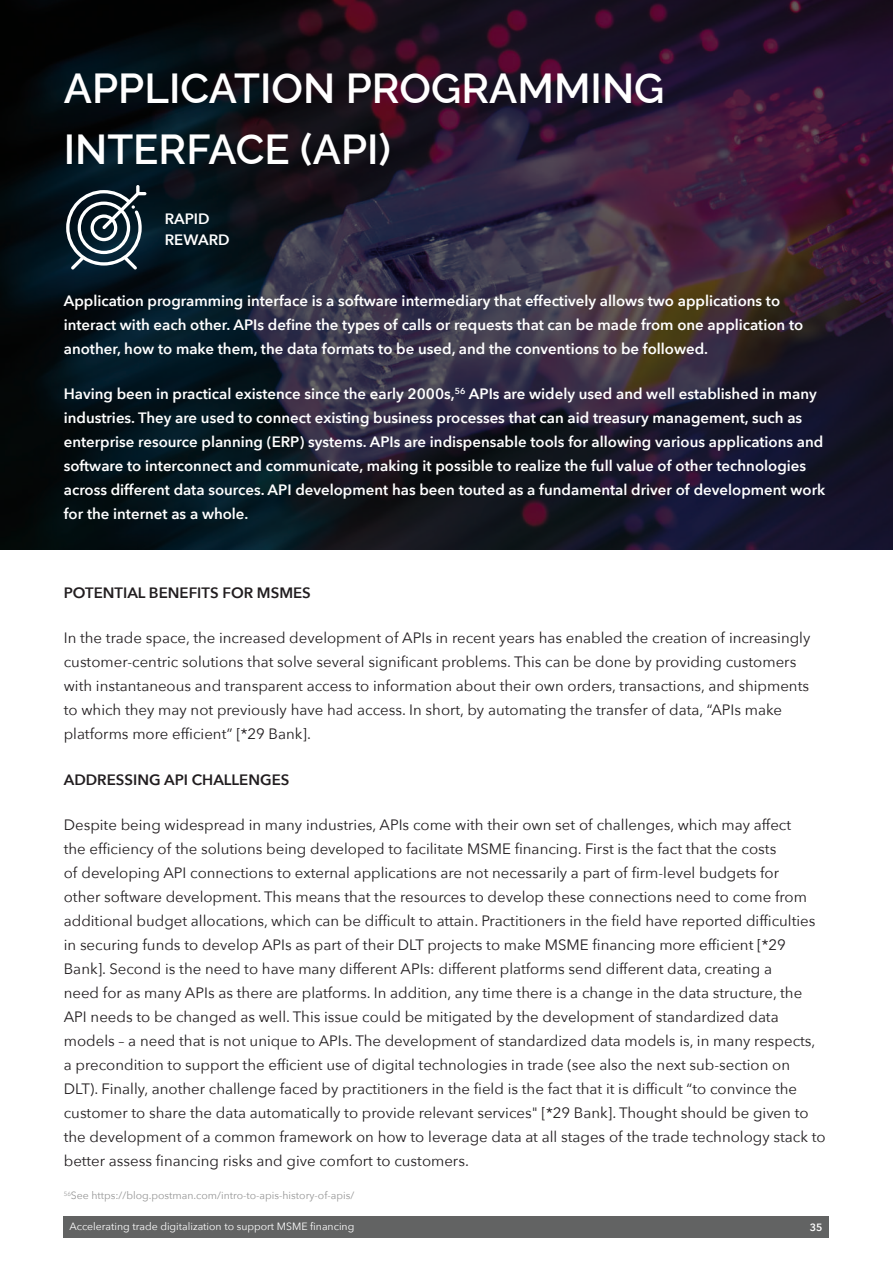
<style>
.page{position:relative;width:893px;height:1263px;background:#fff}
.page>*{position:absolute;margin:0;border:0;box-sizing:border-box;transform-origin:0 0}
.t1{font:600 42px/60px "Raleway";color:#fff}
.t2{font:15px/24px "Avenir Next";color:#211d1f}
.t3{font:600 15px/24px "Avenir Next";color:#fff}
.t4{font:600 15px "Avenir Next";color:#211d1f}
.t5{font:10.5px "Avenir Next";color:#969696}
.t6{font:10.5px "Avenir Next";color:#fff}
.t7{font:600 10.5px "Avenir Next";color:#fff}
</style>
<div class="page">
<div style="left:64px;top:1216px;width:765px;height:21px;background:#626363"></div>
<svg style="left:0;top:0;width:893px;height:549px;background:#1e1a29"></svg>
<svg style="left:66px;top:185px;width:80px;height:84px"></svg>
<h1 class="t1" style="left:64px;top:54px;width:602px">APPLICATION PROGRAMMING<br>INTERFACE (API)</h1>
<p class="t3" style="left:165px;top:208px;width:66px;line-height:21px">RAPID<br>REWARD</p>
<p class="t3" style="left:64px;top:289px;width:741px">Application programming interface is a software intermediary that effectively allows two applications to interact with each other. APIs define the types of calls or requests that can be made from one application to another, how to make them, the data formats to be used, and the conventions to be followed.</p>
<p class="t3" style="left:64px;top:382px;width:763px">Having been in practical existence since the early 2000s,<sup>56</sup> APIs are widely used and well established in many industries. They are used to connect existing business processes that can aid treasury management, such as enterprise resource planning (ERP) systems. APIs are indispensable tools for allowing various applications and software to interconnect and communicate, making it possible to realize the full value of other technologies across different data sources. API development has been touted as a fundamental driver of development work for the internet as a whole.</p>
<p class="t4" style="left:64px;top:584px;width:249px">POTENTIAL BENEFITS FOR MSMES</p>
<p class="t2" style="left:64px;top:626px;width:748px">In the trade space, the increased development of APIs in recent years has enabled the creation of increasingly customer-centric solutions that solve several significant problems. This can be done by providing customers with instantaneous and transparent access to information about their own orders, transactions, and shipments to which they may not previously have had access. In short, by automating the transfer of data, “APIs make platforms more efficient” [*29 Bank].</p>
<p class="t4" style="left:64px;top:770px;width:227px">ADDRESSING API CHALLENGES</p>
<p class="t2" style="left:64px;top:813px;width:763px">Despite being widespread in many industries, APIs come with their own set of challenges, which may affect<br>the efficiency of the solutions being developed to facilitate MSME financing. First is the fact that the costs<br>of developing API connections to external applications are not necessarily a part of firm-level budgets for<br>other software development. This means that the resources to develop these connections need to come from additional budget allocations, which can be difficult to attain. Practitioners in the field have reported difficulties in securing funds to develop APIs as part of their DLT projects to make MSME financing more efficient [*29<br>Bank]. Second is the need to have many different APIs: different platforms send different data, creating a<br>need for as many APIs as there are platforms. In addition, any time there is a change in the data structure, the API needs to be changed as well. This issue could be mitigated by the development of standardized data models – a need that is not unique to APIs. The development of standardized data models is, in many respects, a precondition to support the efficient use of digital technologies in trade (see also the next sub-section on DLT). Finally, another challenge faced by practitioners in the field is the fact that it is difficult “to convince the customer to share the data automatically to provide relevant services" [*29 Bank]. Thought should be given to the development of a common framework on how to leverage data at all stages of the trade technology stack to better assess financing risks and give comfort to customers.</p>
<p class="t5" style="left:64px;top:1189px;width:292px"><sup>56</sup>See https://blog.postman.com/intro-to-apis-history-of-apis/</p>
<p class="t6" style="left:69px;top:1220px;width:286px">Accelerating trade digitalization to support MSME financing</p>
<p class="t7" style="left:810px;top:1221px;width:14px">35</p>
</div>
